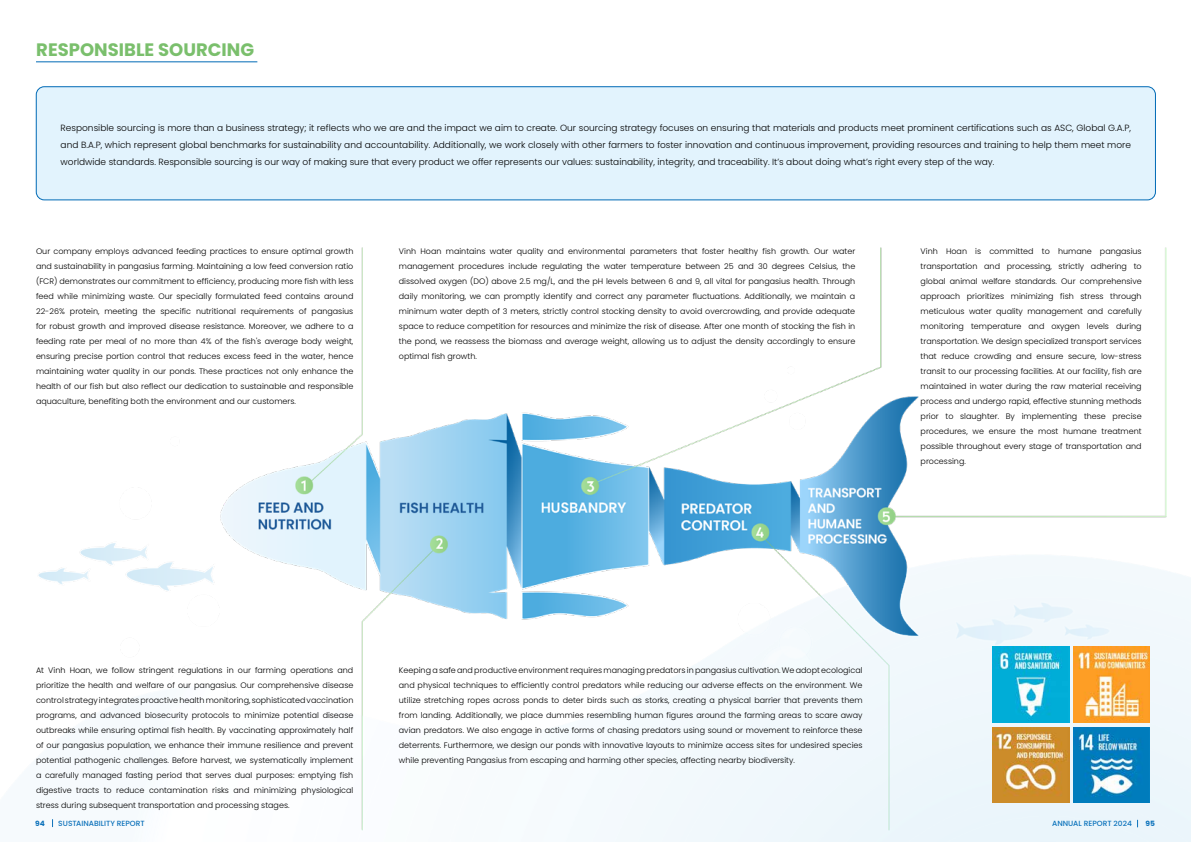
<style>
.page{position:relative;width:1191px;height:842px;background:#fff}
.page>*{position:absolute;margin:0;border:0;box-sizing:border-box;transform-origin:0 0}
.t1{font:18px "SVN Poppins Bold";color:#7abf6c}
.t2{font:9px/17px "SVN Poppins Light";color:#000;text-align:justify}
.t3{font:8px/15px "SVN Poppins Light";color:#000;text-align:justify}
.t4{font:7.5px "SVN Poppins Medium";color:#006ab6}
.t5{font:7.5px "SVN Poppins Bold";color:#006ab6}
</style>
<div class="page">
<img style="left:38px;top:247px;width:1153px;height:595px">
<hr style="left:36px;top:61px;width:221px;height:1px;background:#006ab6">
<div style="left:36px;top:87px;width:1119px;height:113px;background:#e2f3fd;border-radius:8px"></div>
<div style="left:36px;top:86px;width:1119px;height:114px;border:1px solid #006ab6;border-radius:8px"></div>
<img style="left:992px;top:646px;width:77px;height:77px">
<img style="left:1073px;top:646px;width:76px;height:77px">
<img style="left:992px;top:727px;width:77px;height:76px">
<img style="left:1073px;top:727px;width:76px;height:76px">
<h1 class="t1" style="left:36px;top:36px;width:219px">RESPONSIBLE SOURCING</h1>
<p class="t2" style="left:61px;top:118px;width:1072px">Responsible sourcing is more than a business strategy; it reflects who we are and the impact we aim to create. Our sourcing strategy focuses on ensuring that materials and products meet prominent certifications such as ASC, Global G.A.P, and B.A.P, which represent global benchmarks for sustainability and accountability. Additionally, we work closely with other farmers to foster innovation and continuous improvement, providing resources and training to help them meet more worldwide standards. Responsible sourcing is our way of making sure that every product we offer represents our values: sustainability, integrity, and traceability. It’s about doing what’s right every step of the way.</p>
<p class="t3" style="left:36px;top:243px;width:319px">Our company employs advanced feeding practices to ensure optimal growth and sustainability in pangasius farming. Maintaining a low feed conversion ratio (FCR) demonstrates our commitment to efficiency, producing more fish with less feed while minimizing waste. Our specially formulated feed contains around 22-26% protein, meeting the specific nutritional requirements of pangasius for robust growth and improved disease resistance. Moreover, we adhere to a feeding rate per meal of no more than 4% of the fish's average body weight, ensuring precise portion control that reduces excess feed in the water, hence maintaining water quality in our ponds. These practices not only enhance the health of our fish but also reflect our dedication to sustainable and responsible aquaculture, benefiting both the environment and our customers.</p>
<p class="t3" style="left:399px;top:243px;width:458px">Vinh Hoan maintains water quality and environmental parameters that foster healthy fish growth. Our water management procedures include regulating the water temperature between 25 and 30 degrees Celsius, the dissolved oxygen (DO) above 2.5 mg/L, and the pH levels between 6 and 9, all vital for pangasius health. Through daily monitoring, we can promptly identify and correct any parameter fluctuations. Additionally, we maintain a minimum water depth of 3 meters, strictly control stocking density to avoid overcrowding, and provide adequate space to reduce competition for resources and minimize the risk of disease. After one month of stocking the fish in the pond, we reassess the biomass and average weight, allowing us to adjust the density accordingly to ensure optimal fish growth.</p>
<p class="t3" style="left:920px;top:243px;width:223px">Vinh Hoan is committed to humane pangasius transportation and processing, strictly adhering to global animal welfare standards. Our comprehensive approach prioritizes minimizing fish stress through meticulous water quality management and carefully monitoring temperature and oxygen levels during transportation. We design specialized transport services that reduce crowding and ensure secure, low-stress transit to our processing facilities. At our facility, fish are maintained in water during the raw material receiving process and undergo rapid, effective stunning methods prior to slaughter. By implementing these precise procedures, we ensure the most humane treatment possible throughout every stage of transportation and processing.</p>
<p class="t3" style="left:36px;top:662px;width:319px">At Vinh Hoan, we follow stringent regulations in our farming operations and prioritize the health and welfare of our pangasius. Our comprehensive disease control strategy integrates proactive health monitoring, sophisticated vaccination programs, and advanced biosecurity protocols to minimize potential disease outbreaks while ensuring optimal fish health. By vaccinating approximately half of our pangasius population, we enhance their immune resilience and prevent potential pathogenic challenges. Before harvest, we systematically implement a carefully managed fasting period that serves dual purposes: emptying fish digestive tracts to reduce contamination risks and minimizing physiological stress during subsequent transportation and processing stages.</p>
<p class="t3" style="left:399px;top:662px;width:465px">Keeping a safe and productive environment requires managing predators in pangasius cultivation. We adopt ecological and physical techniques to efficiently control predators while reducing our adverse effects on the environment. We utilize stretching ropes across ponds to deter birds such as storks, creating a physical barrier that prevents them from landing. Additionally, we place dummies resembling human figures around the farming areas to scare away avian predators. We also engage in active forms of chasing predators using sound or movement to reinforce these deterrents. Furthermore, we design our ponds with innovative layouts to minimize access sites for undesired species while preventing Pangasius from escaping and harming other species, affecting nearby biodiversity.</p>
<p class="t5" style="left:35px;top:818px;width:11px">94</p>
<p class="t4" style="left:58px;top:818px;width:88px">SUSTAINABILITY REPORT</p>
<p class="t4" style="left:1052px;top:818px;width:81px">ANNUAL REPORT 2024</p>
<p class="t5" style="left:1145px;top:818px;width:11px">95</p>
</div>
